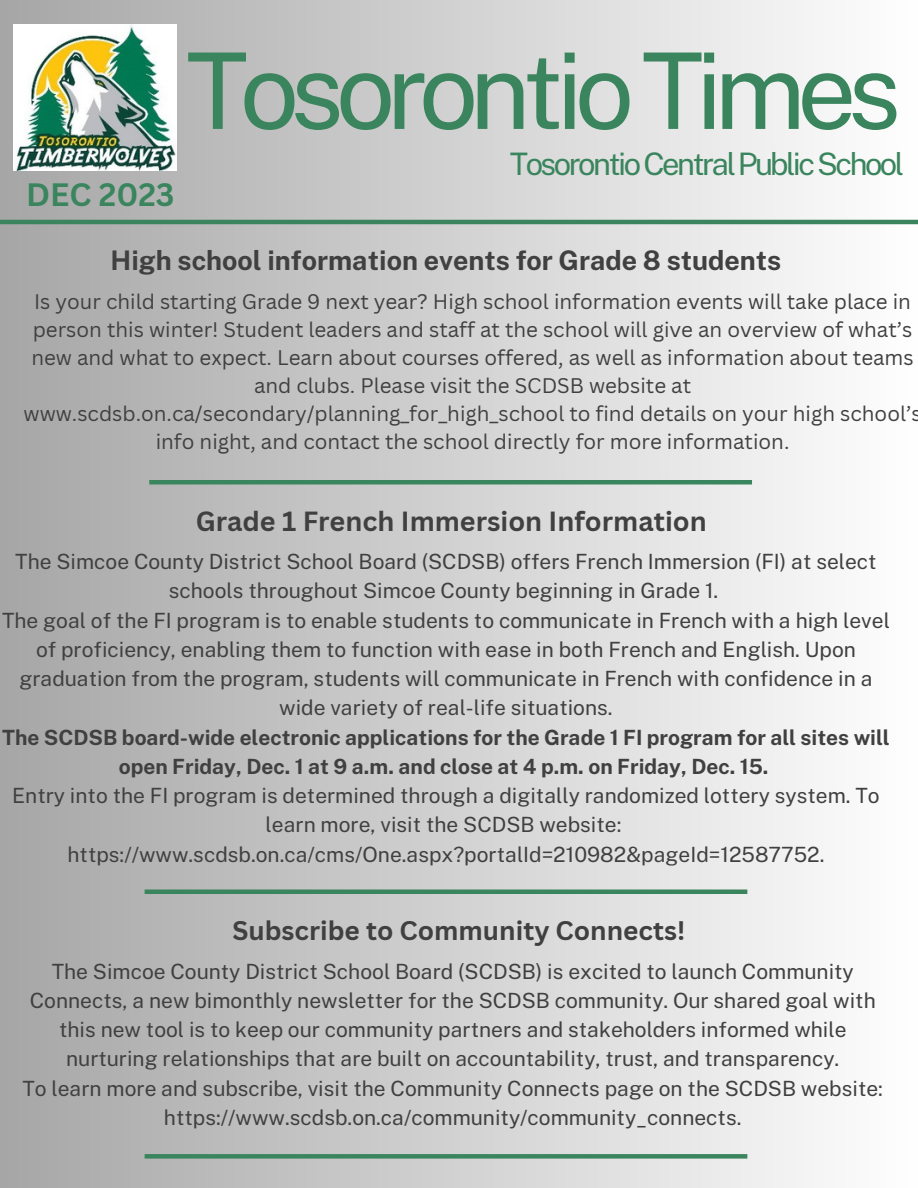
<style>
.page{position:relative;width:918px;height:1188px;background:#fff}
.page>*{position:absolute;margin:0;border:0;box-sizing:border-box;transform-origin:0 0}
.t1{font:105.6px "Public Sans";letter-spacing:-.08em;color:#3a855d}
.t2{font:700 31.5px "Canva Sans";color:#3a855d}
.t3{font:31.05px "Public Sans";letter-spacing:-.08em;color:#3a855d}
.t4{font:700 27px "Public Sans";color:#404040}
.t5{font:700 27px "Canva Sans";color:#404040}
.t6{font:700 26.25px "Canva Sans";color:#404040}
.t7{font:21px/29.2px "Public Sans";color:#404040;text-align:center}
.t8{font:700 21px/29.2px "Public Sans";color:#404040;text-align:center}
.t9{font:20.55px/28.2px "Canva Sans";color:#404040;text-align:center}
</style>
<div class="page">
<div style="left:0;top:0;width:918px;height:1188px;background:linear-gradient(to right,#a6a6a6,#fefefe)"></div>
<hr style="left:0;top:220px;width:918px;height:4px;background:#3a855d">
<img style="left:14px;top:25px;width:163px;height:146px">
<hr style="left:149px;top:480px;width:603px;height:4px;background:#3a855d">
<div style="left:145px;top:1154px;width:602px;height:5px;background:#3a855d"></div>
<div style="left:145px;top:889px;width:602px;height:5px;background:#3a855d"></div>
<p class="t2" style="left:26px;top:172px;width:150px">DEC 2023</p>
<p class="t1" style="left:186px;top:29px;width:718px">TosorontioTimes</p>
<p class="t3" style="left:510px;top:146px;width:396px">TosorontioCentralPublicSchool</p>
<p class="t4" style="left:111px;top:244px;width:672px">High school information events for Grade 8 students</p>
<p class="t9" style="left:24px;top:287px;width:900px">Is your child starting Grade 9 next year? High school information events will take place in person this winter! Student leaders and staff at the school will give an overview of what’s new and what to expect. Learn about courses offered, as well as information about teams and clubs. Please visit the SCDSB website at www.scdsb.on.ca/secondary/planning_for_high_school to find details on your high school’s info night, and contact the school directly for more information.</p>
<p class="t5" style="left:196px;top:502px;width:513px">Grade 1 French Immersion Information</p>
<p class="t7" style="left:15px;top:547px;width:863px">The Simcoe County District School Board (SCDSB) offers French Immersion (FI) at select schools throughout Simcoe County beginning in Grade 1.</p>
<p class="t7" style="left:2px;top:605px;width:889px">The goal of the FI program is to enable students to communicate in French with a high level of proficiency, enabling them to function with ease in both French and English. Upon graduation from the program, students will communicate in French with confidence in a wide variety of real-life situations.</p>
<p class="t8" style="left:2px;top:722px;width:889px">The SCDSB board-wide electronic applications for the Grade 1 FI program for all sites will open Friday, Dec. 1 at 9 a.m. and close at 4 p.m. on Friday, Dec. 15.</p>
<p class="t7" style="left:12px;top:781px;width:869px">Entry into the FI program is determined through a digitally randomized lottery system. To learn more, visit the SCDSB website:</p>
<p class="t7" style="left:67px;top:839px;width:759px">https://www.scdsb.on.ca/cms/One.aspx?portalId=210982&amp;pageId=12587752.</p>
<p class="t6" style="left:232px;top:912px;width:454px">Subscribe to Community Connects!</p>
<p class="t7" style="left:30px;top:956px;width:848px">The Simcoe County District School Board (SCDSB) is excited to launch Community Connects, a new bimonthly newsletter for the SCDSB community. Our shared goal with this new tool is to keep our community partners and stakeholders informed while nurturing relationships that are built on accountability, trust, and transparency.</p>
<p class="t7" style="left:23px;top:1073px;width:862px">To learn more and subscribe, visit the Community Connects page on the SCDSB website: https://www.scdsb.on.ca/community/community_connects.</p>
</div>
